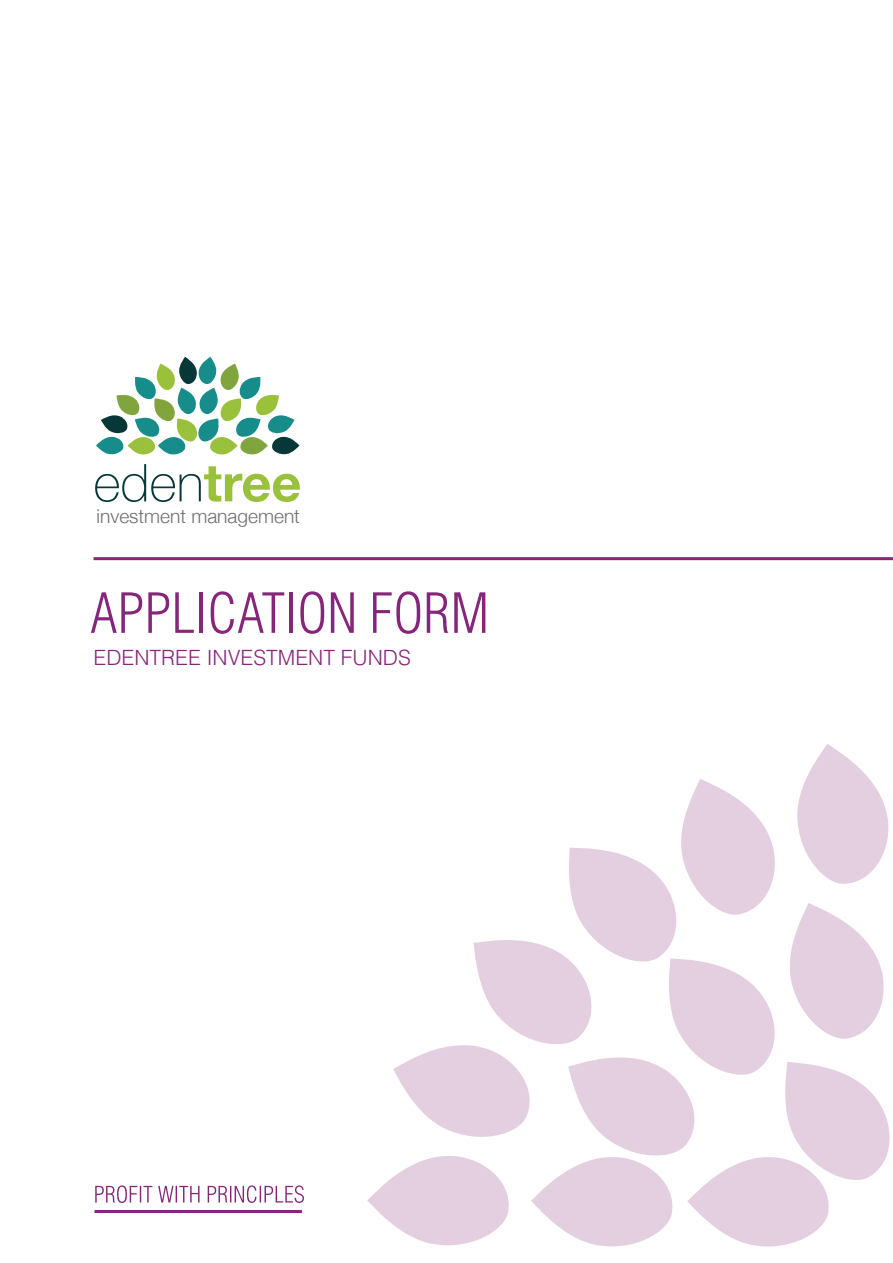
<style>
.page{position:relative;width:893px;height:1263px;background:#fff}
.page>*{position:absolute;margin:0;border:0;box-sizing:border-box;transform-origin:0 0}
.t1{font:300 condensed 54px "Helvetica";color:#86267a}
.t2{font:100 52.2px "Helvetica Neue";color:#083737}
.t3{font:300 21px "Helvetica";color:#86267a}
.t4{font:300 19.2px "Helvetica Neue";color:#6d6e71}
.s1{font-weight:700;color:#9ac13b}
</style>
<div class="page">
<hr style="left:94px;top:557px;width:799px;height:3px;background:#86267a">
<svg style="left:367px;top:744px;width:523px;height:503px"></svg>
<svg style="left:95px;top:1185px;width:209px;height:18px"></svg>
<hr style="left:94px;top:1210px;width:208px;height:3px;background:#86267a">
<svg style="left:96px;top:357px;width:203px;height:98px"></svg>
<h2 class="t2" style="left:93px;top:443px;width:209px">eden<span class="s1">tree</span></h2>
<p class="t4" style="left:97px;top:501px;width:205px">investment management</p>
<h1 class="t1" style="left:90px;top:582px;width:401px">APPLICATION FORM</h1>
<p class="t3" style="left:94px;top:644px;width:319px">EDENTREE INVESTMENT FUNDS</p>
</div>
